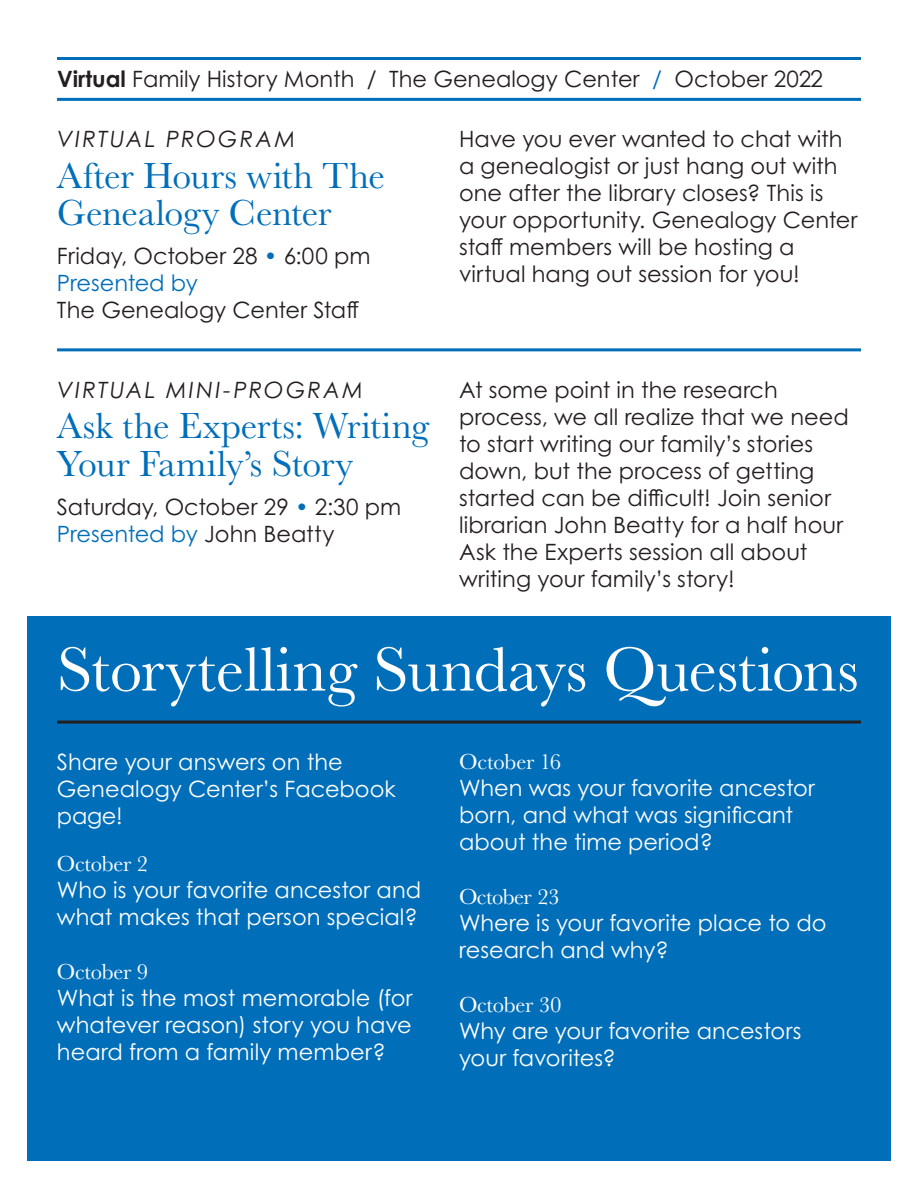
<style>
.page{position:relative;width:918px;height:1188px;background:#fff}
.page>*{position:absolute;margin:0;border:0;box-sizing:border-box;transform-origin:0 0}
.t1{font:64.35px "Baskerville URW";color:#fff}
.t2{font:37.5px/37.5px "Baskerville URW";letter-spacing:-.005em;color:#006eb9}
.t3{font:22.5px/27px "Century Gothic Pro";letter-spacing:.005em;color:#231f20}
.t4{font:22.5px/27px "Century Gothic Pro";color:#fff}
.t5{font:italic 22.5px "Century Gothic Pro";letter-spacing:.095em;color:#231f20}
.t6{font:22.5px "Century Gothic Pro";letter-spacing:-.005em;color:#006eb9}
.s1{font-weight:700}
.s2{color:#006eb9}
.s3{font-family:"Century Gothic";font-size:23.25px}
.s4{color:#231f20}
.s5{font-family:"Baskerville URW"}
</style>
<div class="page">
<hr style="left:57px;top:57px;width:804px;height:3px;background:#006eb9">
<hr style="left:57px;top:98px;width:804px;height:3px;background:#006eb9">
<hr style="left:57px;top:348px;width:804px;height:3px;background:#006eb9">
<div style="left:27px;top:617px;width:864px;height:544px;background:#006eb9"></div>
<hr style="left:57px;top:721px;width:804px;height:3px;background:#231f20">
<p class="t3" style="left:57px;top:65px;width:767px"><span class="s1">Virtual</span> Family History Month / The Genealogy Center <span class="s2">/</span> October 202<span class="s3">2</span></p>
<p class="t5" style="left:57px;top:126px;width:240px">VIRTUAL PROGRAM</p>
<p class="t2" style="left:57px;top:156px;width:329px">After Hours with The<br>Genealogy Center</p>
<p class="t3" style="left:57px;top:242px;width:315px">Friday, October 28 <span class="s2">•</span> 6:00 pm</p>
<p class="t6" style="left:57px;top:270px;width:142px">Presented by</p>
<p class="t3" style="left:57px;top:296px;width:303px">The Genealogy Center Staff</p>
<p class="t5" style="left:57px;top:376px;width:308px">VIRTUAL MINI-PROGRAM</p>
<p class="t2" style="left:57px;top:406px;width:374px">Ask the Experts: Writing<br>Your Family’s Story</p>
<p class="t3" style="left:57px;top:493px;width:346px">Saturday, October 29 <span class="s2">•</span> 2:30 pm</p>
<p class="t6" style="left:57px;top:520px;width:279px">Presented by <span class="s4">John Beatty</span></p>
<p class="t3" style="left:459px;top:126px;width:400px">Have you ever wanted to chat with a genealogist or just hang out with one after the library closes? This is your opportunity. Genealogy Center staff members will be hosting a virtual hang out session for you!</p>
<p class="t3" style="left:459px;top:376px;width:391px">At some point in the research process, we all realize that we need to start writing our family’s stories down, but the process of getting started can be difficult! Join senior librarian John Beatty for a half hour Ask the Experts session all about writing your family’s story!</p>
<p class="t1" style="left:57px;top:626px;width:803px">Storytelling Sundays Questions</p>
<p class="t4" style="left:57px;top:748px;width:340px">Share your answers on the<br>Genealogy Center’s Facebook page!</p>
<p class="t4" style="left:57px;top:849px;width:366px"><span class="s5">October 2<br></span>Who is your favorite ancestor and what makes that person special?</p>
<p class="t4" style="left:57px;top:957px;width:357px"><span class="s5">October 9<br></span>What is the most memorable (for whatever reason) story you have heard from a family member?</p>
<p class="t4" style="left:459px;top:747px;width:358px"><span class="s5">October 16<br></span>When was your favorite ancestor born, and what was significant about the time period?</p>
<p class="t4" style="left:459px;top:882px;width:369px"><span class="s5">October 23<br></span>Where is your favorite place to do research and why?</p>
<p class="t4" style="left:459px;top:990px;width:344px"><span class="s5">October 30<br></span>Why are your favorite ancestors your favorites?</p>
</div>
